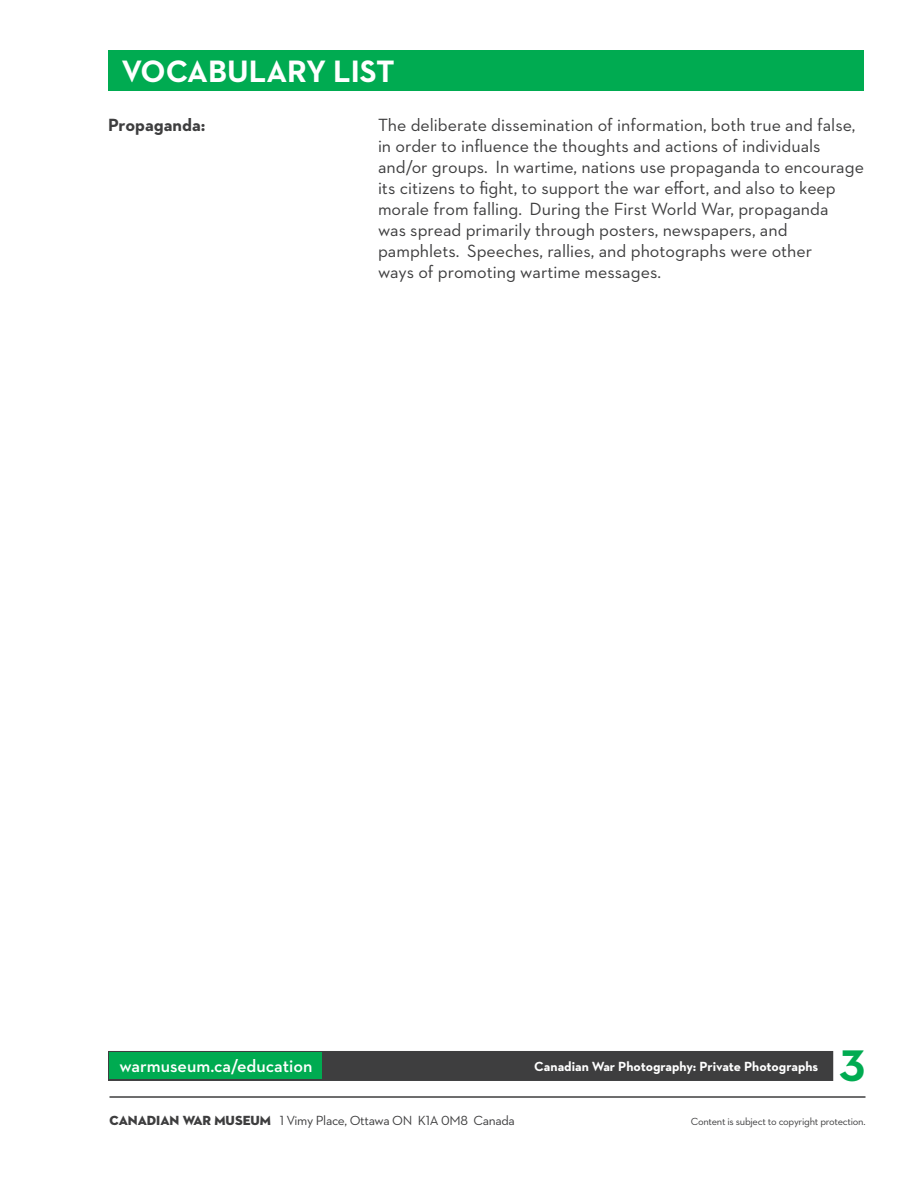
<style>
.page{position:relative;width:918px;height:1188px;background:#fff}
.page>*{position:absolute;margin:0;border:0;box-sizing:border-box;transform-origin:0 0}
.t1{font:700 45px "Neutraface 2 Text";color:#00ab51}
.t2{font:700 31.5px "Neutraface 2 Text";color:#fff}
.t3{font:18px/21px "Neutraface 2 Text";color:#3e3e3f}
.t4{font:600 18px "Neutraface 2 Text";color:#fff}
.t5{font:700 18px "Neutraface 2 Text";color:#3e3e3f}
.t6{font:13.5px "Neutraface 2 Text";letter-spacing:-.025em;color:#3e3e3f}
.t7{font:700 13.5px "Neutraface 2 Text";color:#fff}
.t8{font:10.5px "Neutraface 2 Text";letter-spacing:-.025em;color:#3e3e3f}
.s1{font-family:"Neutraface 2 Display Titling"}
</style>
<div class="page">
<div style="left:108px;top:50px;width:756px;height:41px;background:#00ab51"></div>
<div style="left:108px;top:1051px;width:725px;height:30px;border:3px solid #3e3e3f"></div>
<div style="left:110px;top:1052px;width:213px;height:27px;background:#00ab51"></div>
<div style="left:322px;top:1052px;width:510px;height:27px;background:#3e3e3f"></div>
<hr style="left:110px;top:1096px;width:756px;height:2px;background:#3e3e3f">
<h2 class="t2" style="left:122px;top:51px;width:275px">VOCABULARY LIST</h2>
<p class="t5" style="left:108px;top:113px;width:99px">Propaganda:</p>
<p class="t3" style="left:378px;top:114px;width:487px">The deliberate dissemination of information, both true and false, in order to influence the thoughts and actions of individuals and/or groups. In wartime, nations use propaganda to encourage its citizens to fight, to support the war effort, and also to keep morale from falling. During the First World War, propaganda<br>was spread primarily through posters, newspapers, and pamphlets. Speeches, rallies, and photographs were other<br>ways of promoting wartime messages.</p>
<p class="t4" style="left:120px;top:1054px;width:194px">warmuseum.ca/education</p>
<p class="t7" style="left:534px;top:1058px;width:286px">Canadian War Photography: Private Photographs</p>
<h1 class="t1" style="left:840px;top:1037px;width:27px">3</h1>
<p class="t6" style="left:110px;top:1112px;width:407px"><span class="s1">CANADIAN WAR MUSEUM</span> 1 Vimy Place, Ottawa ON K1A 0M8 Canada</p>
<p class="t8" style="left:691px;top:1115px;width:176px">Content is subject to copyright protection.</p>
</div>
